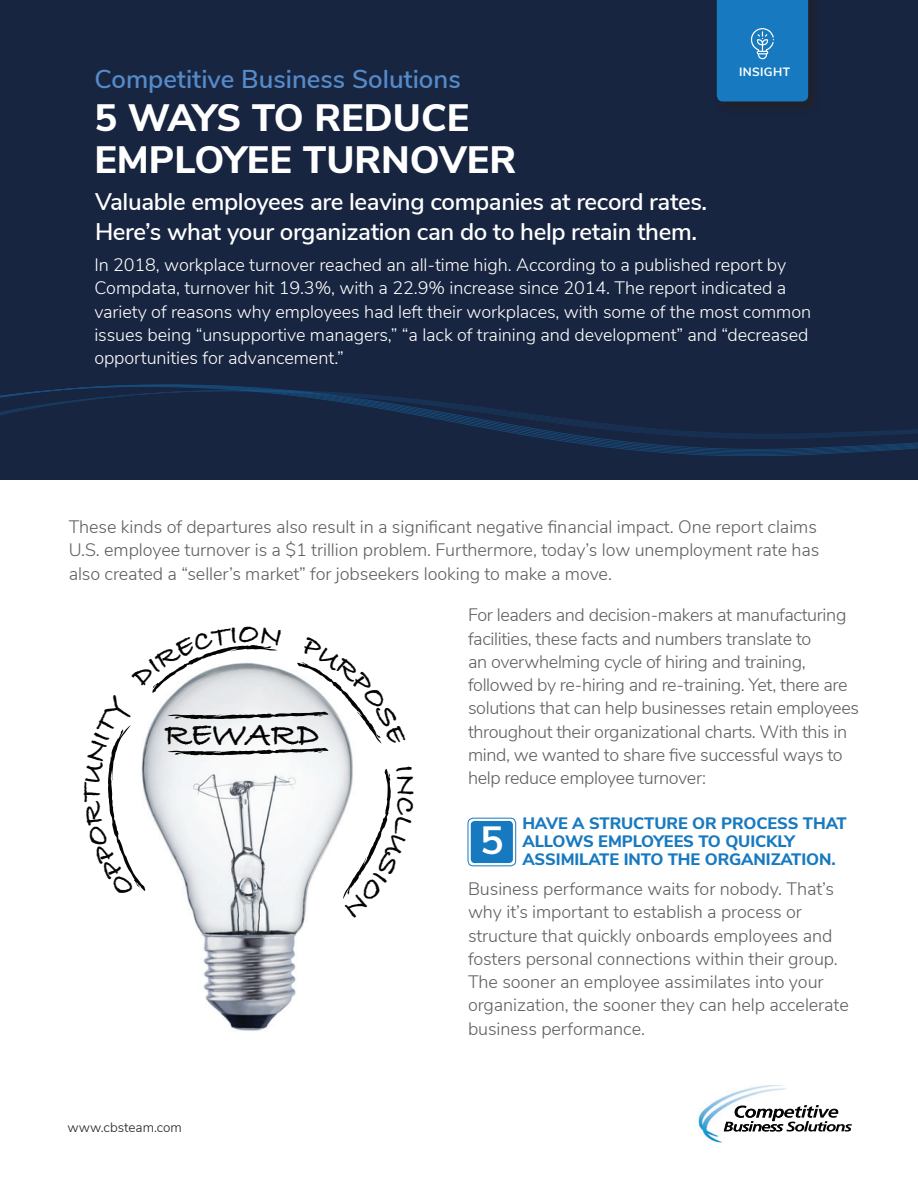
<style>
.page{position:relative;width:918px;height:1188px;background:#fff}
.page>*{position:absolute;margin:0;border:0;box-sizing:border-box;transform-origin:0 0}
.t1{font:700 39.3px "Nunito Sans";color:#fff}
.t2{font:800 38.1px/42.6px "Nunito Sans";color:#fff}
.t3{font:34.35px "Bradley Hand ITCTT Bold";color:#040503}
.t4{font:600 25.8px "Nunito Sans";color:#558bc9}
.t5{font:600 24px/30px "Nunito Sans";letter-spacing:-.015em;color:#fff}
.t6{font:300 18px/23.2px "Nunito Sans";letter-spacing:-.005em;color:#5f5f63}
.t7{font:300 18px/23.2px "Nunito Sans";letter-spacing:-.005em;color:#fff}
.t8{font:800 16.5px/18px "Nunito Sans";letter-spacing:-.005em;color:#1779bf}
.t9{font:300 13.5px "Nunito Sans";color:#231f20}
.t10{font:700 12px "Nunito Sans";letter-spacing:.03em;color:#fff}
</style>
<div class="page">
<img style="left:194px;top:918px;width:111px;height:113px">
<div style="left:0;top:0;width:918px;height:480px;background:#182540"></div>
<div style="left:713px;top:0;width:108px;height:115px;background:#231f20;opacity:.75"></div>
<div style="left:717px;top:0;width:91px;height:102px;background:#1779bf"></div>
<svg style="left:0;top:386px;width:918px;height:70px"></svg>
<img style="left:699px;top:1085px;width:87px;height:58px">
<svg style="left:724px;top:1105px;width:128px;height:27px"></svg>
<svg style="left:468px;top:818px;width:48px;height:48px"></svg>
<div style="left:468px;top:818px;width:48px;height:48px;border:1px solid #1779bf;border-radius:5px"></div>
<div style="left:471px;top:821px;width:42px;height:42px;background:#1779bf;border-radius:4px"></div>
<svg style="left:108px;top:645px;width:283px;height:273px"></svg>
<h3 class="t4" style="left:94px;top:60px;width:368px">Competitive Business Solutions</h3>
<h2 class="t2" style="left:94px;top:94px;width:423px">5 WAYS TO REDUCE<br>EMPLOYEE TURNOVER</h2>
<h3 class="t5" style="left:95px;top:185px;width:614px">Valuable employees are leaving companies at record rates.<br>Here’s what your organization can do to help retain them.</h3>
<p class="t10" style="left:739px;top:63px;width:52px">INSIGHT</p>
<p class="t7" style="left:94px;top:252px;width:718px">In 2018, workplace turnover reached an all-time high. According to a published report by Compdata, turnover hit 19.3%, with a 22.9% increase since 2014. The report indicated a variety of reasons why employees had left their workplaces, with some of the most common issues being “unsupportive managers,” “a lack of training and development” and “decreased opportunities for advancement.”</p>
<p class="t6" style="left:69px;top:514px;width:752px">These kinds of departures also result in a significant negative financial impact. One report claims<br>U.S. employee turnover is a $1 trillion problem. Furthermore, today’s low unemployment rate has also created a “seller’s market” for jobseekers looking to make a move.</p>
<p class="t6" style="left:468px;top:602px;width:393px">For leaders and decision-makers at manufacturing facilities, these facts and numbers translate to<br>an overwhelming cycle of hiring and training, followed by re-hiring and re-training. Yet, there are solutions that can help businesses retain employees throughout their organizational charts. With this in mind, we wanted to share five successful ways to help reduce employee turnover:</p>
<h1 class="t1" style="left:480px;top:812px;width:25px">5</h1>
<p class="t8" style="left:522px;top:813px;width:326px">HAVE A STRUCTURE OR PROCESS THAT<br>ALLOWS EMPLOYEES TO QUICKLY<br>ASSIMILATE INTO THE ORGANIZATION.</p>
<p class="t6" style="left:468px;top:876px;width:382px">Business performance waits for nobody. That’s why it’s important to establish a process or structure that quickly onboards employees and fosters personal connections within their group.<br>The sooner an employee assimilates into your organization, the sooner they can help accelerate business performance.</p>
<h3 class="t3" style="left:164px;top:714px;width:156px">REWARD</h3>
<p class="t9" style="left:68px;top:1118px;width:116px">www.cbsteam.com</p>
</div>
